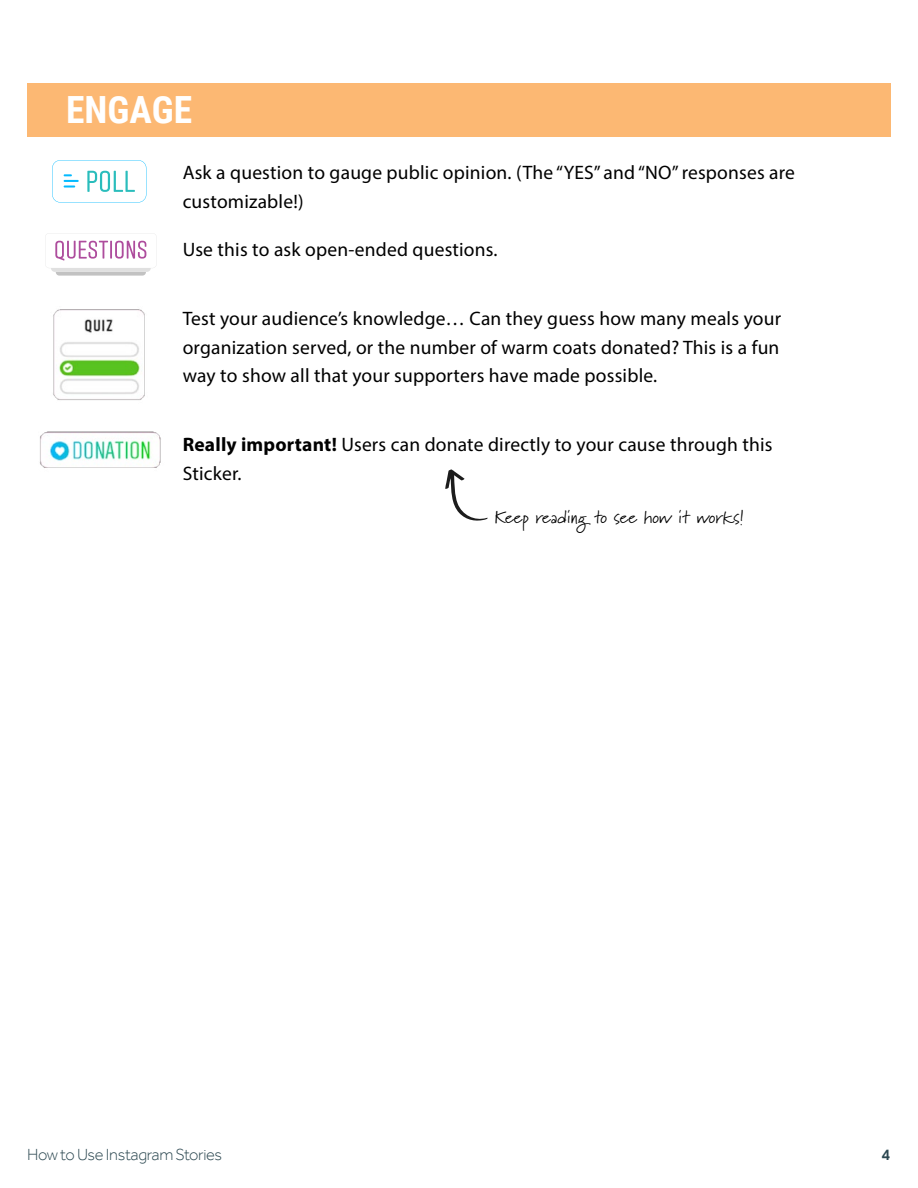
<style>
.page{position:relative;width:918px;height:1188px;background:#fff}
.page>*{position:absolute;margin:0;border:0;box-sizing:border-box;transform-origin:0 0}
.t1{font:700 37.5px "Roboto Condensed";color:#fff}
.t2{font:19.5px/28.5px "Myriad Pro";letter-spacing:.01em;color:#000}
.t3{font:18px "Marydale";color:#000}
.t4{font:300 16.5px "Effra";letter-spacing:-.02em;color:#2b4750}
.t5{font:500 16.5px "Effra";color:#2b4750}
.s1{font-weight:700}
</style>
<div class="page">
<svg style="left:52px;top:160px;width:94px;height:43px"></svg>
<svg style="left:46px;top:234px;width:110px;height:42px"></svg>
<img style="left:53px;top:309px;width:92px;height:91px">
<img style="left:39px;top:431px;width:122px;height:37px">
<div style="left:27px;top:83px;width:864px;height:54px;background:#fcb873"></div>
<svg style="left:445px;top:469px;width:43px;height:52px"></svg>
<h1 class="t1" style="left:66px;top:84px;width:128px">ENGAGE</h1>
<p class="t2" style="left:183px;top:158px;width:614px">Ask a question to gauge public opinion. (The “YES” and “NO” responses are customizable!)</p>
<p class="t2" style="left:183px;top:235px;width:316px">Use this to ask open-ended questions.</p>
<p class="t2" style="left:183px;top:304px;width:600px;text-align:justify">Test your audience’s knowledge… Can they guess how many meals your organization served, or the number of warm coats donated? This is a fun way to show all that your supporters have made possible.</p>
<p class="t2" style="left:183px;top:430px;width:591px"><span class="s1">Really important!</span> Users can donate directly to your cause through this<br>Sticker.</p>
<p class="t3" style="left:495px;top:506px;width:251px">Keep reading to see how it works!</p>
<p class="t4" style="left:27px;top:1145px;width:197px">How to Use Instagram Stories</p>
<p class="t5" style="left:882px;top:1145px;width:10px">4</p>
</div>
